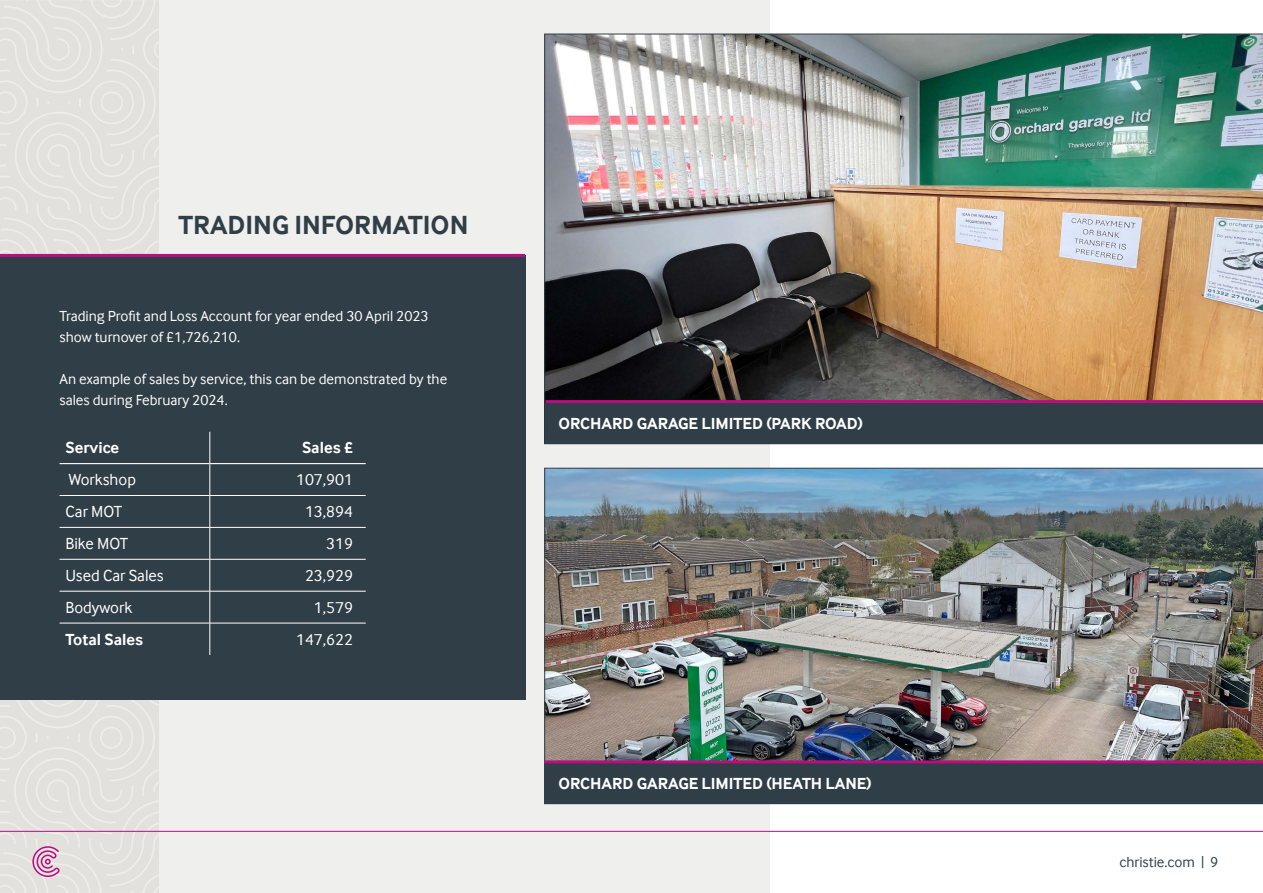
<style>
.page{position:relative;width:1263px;height:893px;background:#fff}
.page>*{position:absolute;margin:0;border:0;box-sizing:border-box;transform-origin:0 0}
.t1{font:700 27px "Inter Face";color:#303e47}
.t2{font:700 16.5px "Inter Face";color:#fff}
.t3{font:16.5px "Inter Face";color:#fff}
.t4{font:15px/21px "Inter Face";color:#fff}
.t5{font:15px "Inter Face";color:#303e47}
</style>
<div class="page">
<div style="left:158px;top:0;width:612px;height:893px;background:#efefed"></div>
<img style="left:0;top:0;width:158px;height:893px">
<hr style="left:0;top:831px;width:1263px;height:1px;background:#b80e80">
<svg style="left:32px;top:846px;width:28px;height:31px"></svg>
<div style="left:0;top:256px;width:525px;height:444px;background:#303e47"></div>
<hr style="left:0;top:254px;width:525px;height:3px;background:#b80e80">
<hr style="left:210px;top:432px;width:1px;height:31px;background:#fff">
<hr style="left:210px;top:464px;width:1px;height:31px;background:#fff">
<hr style="left:60px;top:495px;width:150px;height:1px;background:#fff">
<hr style="left:210px;top:495px;width:156px;height:1px;background:#fff">
<hr style="left:210px;top:496px;width:1px;height:31px;background:#fff">
<hr style="left:60px;top:527px;width:150px;height:1px;background:#fff">
<hr style="left:210px;top:527px;width:156px;height:1px;background:#fff">
<hr style="left:210px;top:528px;width:1px;height:31px;background:#fff">
<hr style="left:210px;top:559px;width:1px;height:32px;background:#fff">
<hr style="left:210px;top:591px;width:1px;height:32px;background:#fff">
<hr style="left:210px;top:623px;width:1px;height:32px;background:#fff">
<hr style="left:60px;top:463px;width:150px;height:1px;background:#fff">
<hr style="left:210px;top:463px;width:156px;height:1px;background:#fff">
<hr style="left:60px;top:559px;width:150px;height:1px;background:#fff">
<hr style="left:210px;top:559px;width:156px;height:1px;background:#fff">
<hr style="left:60px;top:591px;width:150px;height:1px;background:#fff">
<hr style="left:210px;top:591px;width:156px;height:1px;background:#fff">
<hr style="left:60px;top:623px;width:150px;height:1px;background:#fff">
<hr style="left:210px;top:623px;width:156px;height:1px;background:#fff">
<img style="left:544px;top:34px;width:719px;height:410px">
<img style="left:544px;top:468px;width:719px;height:292px">
<div style="left:545px;top:403px;width:718px;height:41px;background:#303e47"></div>
<div style="left:544px;top:763px;width:719px;height:41px;background:#303e47"></div>
<hr style="left:545px;top:400px;width:718px;height:3px;background:#b80e80">
<hr style="left:544px;top:760px;width:719px;height:3px;background:#b80e80">
<p class="t1" style="left:179px;top:210px;width:291px">TRADING INFORMATION</p>
<p class="t4" style="left:60px;top:305px;width:371px">Trading Profit and Loss Account for year ended 30 April 2023 show turnover of £1,726,210.</p>
<p class="t4" style="left:60px;top:368px;width:389px">An example of sales by service, this can be demonstrated by the sales during February 2024.</p>
<p class="t2" style="left:66px;top:438px;width:55px">Service</p>
<p class="t2" style="left:302px;top:438px;width:52px">Sales £</p>
<p class="t3" style="left:69px;top:470px;width:69px">Workshop</p>
<p class="t3" style="left:296px;top:470px;width:58px">107,901</p>
<p class="t3" style="left:66px;top:502px;width:58px">Car MOT</p>
<p class="t3" style="left:305px;top:502px;width:49px">13,894</p>
<p class="t3" style="left:66px;top:534px;width:64px">Bike MOT</p>
<p class="t3" style="left:326px;top:534px;width:28px">319</p>
<p class="t3" style="left:66px;top:566px;width:100px">Used Car Sales</p>
<p class="t3" style="left:305px;top:566px;width:49px">23,929</p>
<p class="t3" style="left:66px;top:598px;width:68px">Bodywork</p>
<p class="t3" style="left:314px;top:598px;width:41px">1,579</p>
<p class="t2" style="left:66px;top:629px;width:79px">Total Sales</p>
<p class="t3" style="left:296px;top:630px;width:58px">147,622</p>
<p class="t2" style="left:558px;top:414px;width:306px">ORCHARD GARAGE LIMITED (PARK ROAD)</p>
<p class="t2" style="left:558px;top:774px;width:315px">ORCHARD GARAGE LIMITED (HEATH LANE)</p>
<p class="t5" style="left:1119px;top:853px;width:100px">christie.com | 9</p>
</div>
